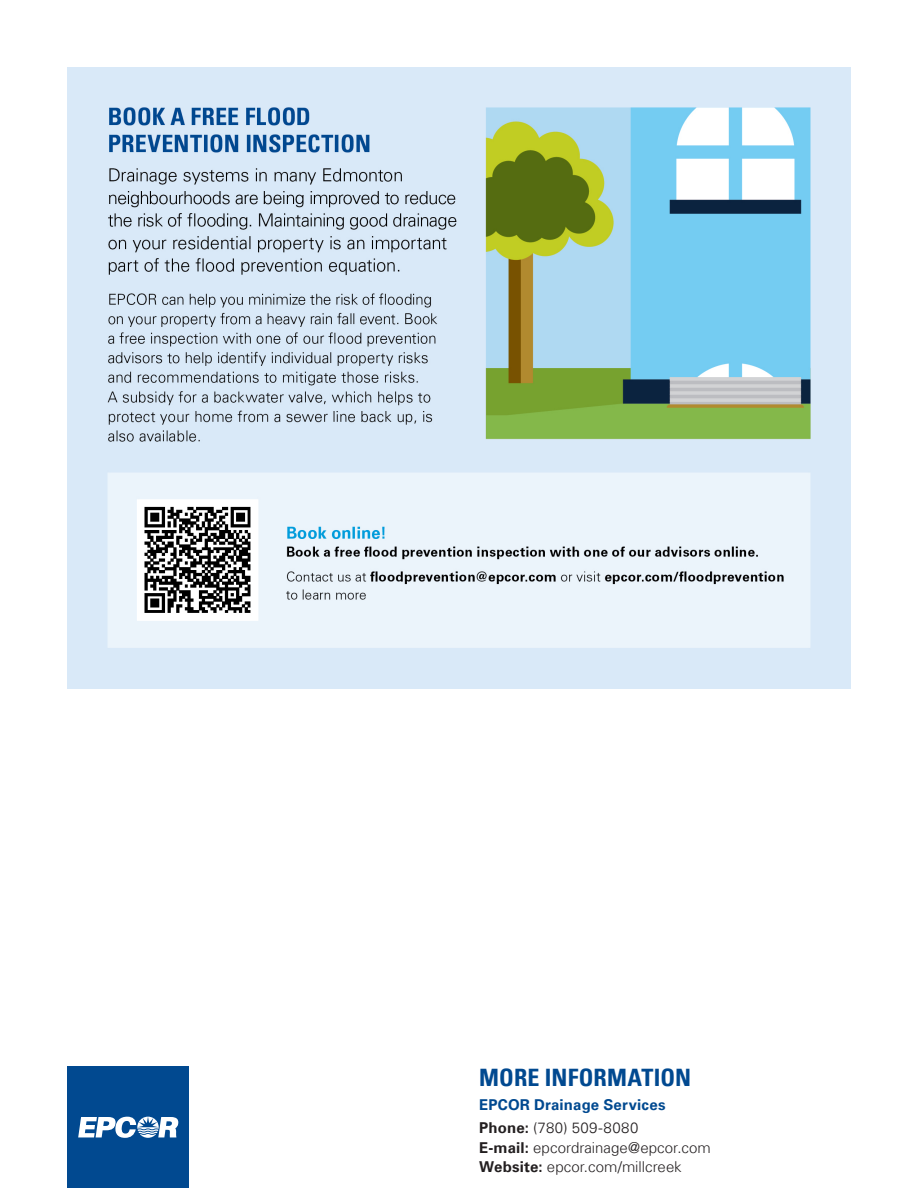
<style>
.page{position:relative;width:918px;height:1188px;background:#fff}
.page>*{position:absolute;margin:0;border:0;box-sizing:border-box;transform-origin:0 0}
.Body_Title{font:24px "Univers LTCYR 67 Bold Cond";letter-spacing:.005em;color:#014990}
.Body_Copy{font:300 15px/19.5px "Univers Com 45";letter-spacing:.005em;color:#231f20}
.Body_Sub-Title{font:700 15px "Univers Com 65";letter-spacing:.01em;color:#014990}
.s1{font-family:"Univers Com 65";font-weight:700}
</style>
<div class="page">
<div style="left:68px;top:1066px;width:121px;height:122px;background:#014990"></div>
<svg style="left:78px;top:1117px;width:100px;height:21px"></svg>
<img style="left:68px;top:68px;width:782px;height:620px">
<p class="Body_Title" style="left:479px;top:1062px;width:213px">MORE INFORMATION</p>
<p class="Body_Sub-Title" style="left:479px;top:1096px;width:188px">EPCOR Drainage Services</p>
<p class="Body_Copy" style="left:479px;top:1118px;width:233px"><span class="s1">Phone:</span> (780) 509-8080<br><span class="s1">E-mail:</span> epcordrainage@epcor.com<br><span class="s1">Website:</span> epcor.com/millcreek</p>
</div>
